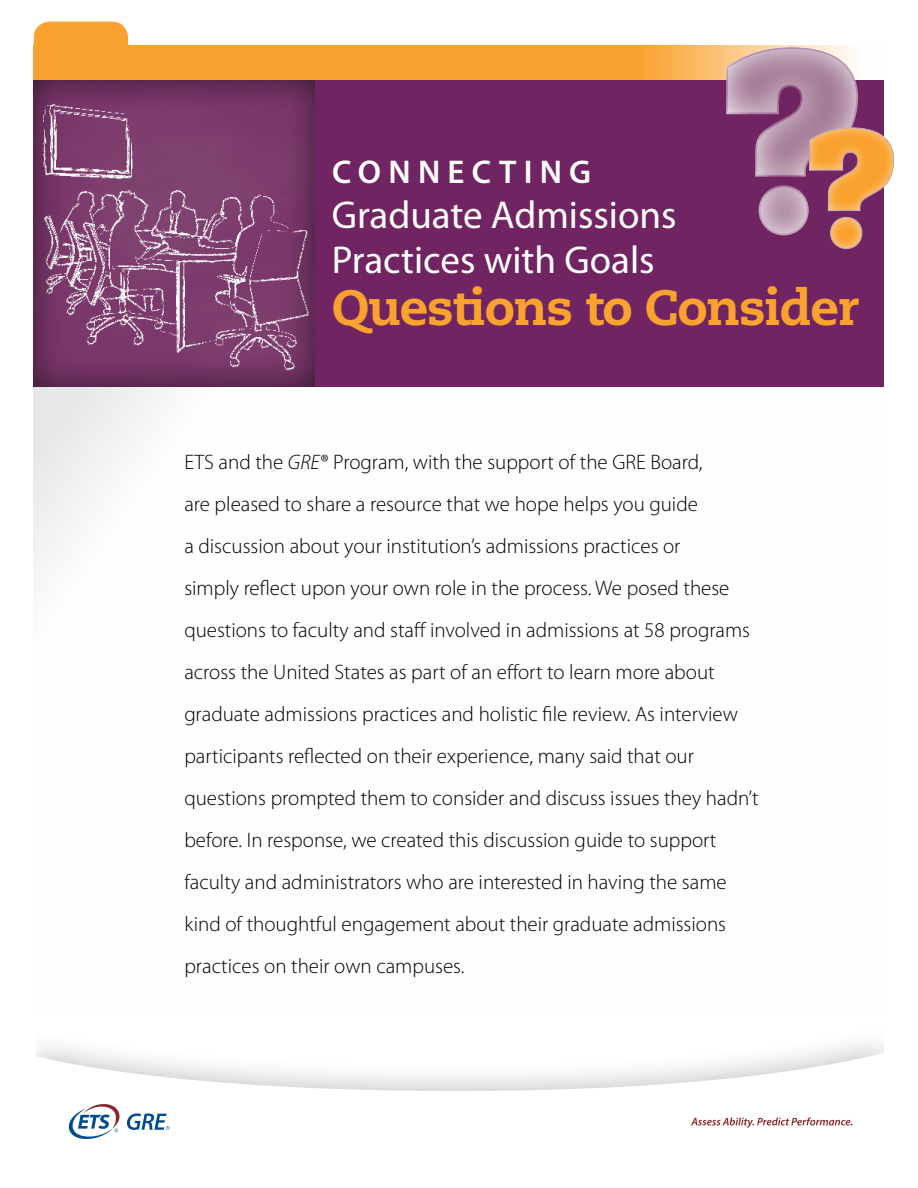
<style>
.page{position:relative;width:918px;height:1188px;background:#fff}
.page>*{position:absolute;margin:0;border:0;box-sizing:border-box;transform-origin:0 0}
.t1{font:800 49.5px "Caecilia LT Std";letter-spacing:-.025em;color:#faa22f}
.t2{font:39px/45px "Myriad Pro";color:#fff}
.t3{font:600 33px "Myriad Pro";letter-spacing:.22em;color:#fff}
.Body_Copy_2__p{font:300 21px/42px "Myriad Pro";color:#000}
.s1{font-style:italic}
</style>
<div class="page">
<div style="left:34px;top:45px;width:850px;height:44px;background:#faa22f"></div>
<div style="left:34px;top:22px;width:94px;height:38px;background:#faa22f;border-radius:16px"></div>
<div style="left:34px;top:80px;width:850px;height:307px;background:#702461"></div>
<svg style="left:36px;top:1043px;width:848px;height:86px"></svg>
<svg style="left:691px;top:1117px;width:161px;height:11px"></svg>
<svg style="left:68px;top:1103px;width:53px;height:36px"></svg>
<svg style="left:127px;top:1113px;width:42px;height:17px"></svg>
<svg style="left:712px;top:45px;width:158px;height:35px"></svg>
<svg style="left:725px;top:46px;width:159px;height:190px"></svg>
<div style="left:795px;top:118px;width:112px;height:132px;background:#fff;opacity:.75"></div>
<div style="left:20px;top:70px;width:307px;height:319px;background:#000;opacity:.55"></div>
<h1 class="t3" style="left:332px;top:153px;width:261px">CONNECTING</h1>
<h1 class="t2" style="left:332px;top:193px;width:346px">Graduate Admissions<br>Practices with Goals</h1>
<h1 class="t1" style="left:332px;top:277px;width:529px">Questions to Consider</h1>
<p class="Body_Copy_2__p" style="left:184px;top:442px;width:576px">ETS and the <span class="s1">GRE</span>® Program, with the support of the GRE Board,<br>are pleased to share a resource that we hope helps you guide<br>a discussion about your institution’s admissions practices or<br>simply reflect upon your own role in the process. We posed these questions to faculty and staff involved in admissions at 58 programs across the United States as part of an effort to learn more about graduate admissions practices and holistic file review. As interview participants reflected on their experience, many said that our questions prompted them to consider and discuss issues they hadn’t before. In response, we created this discussion guide to support faculty and administrators who are interested in having the same kind of thoughtful engagement about their graduate admissions practices on their own campuses.</p>
</div>
